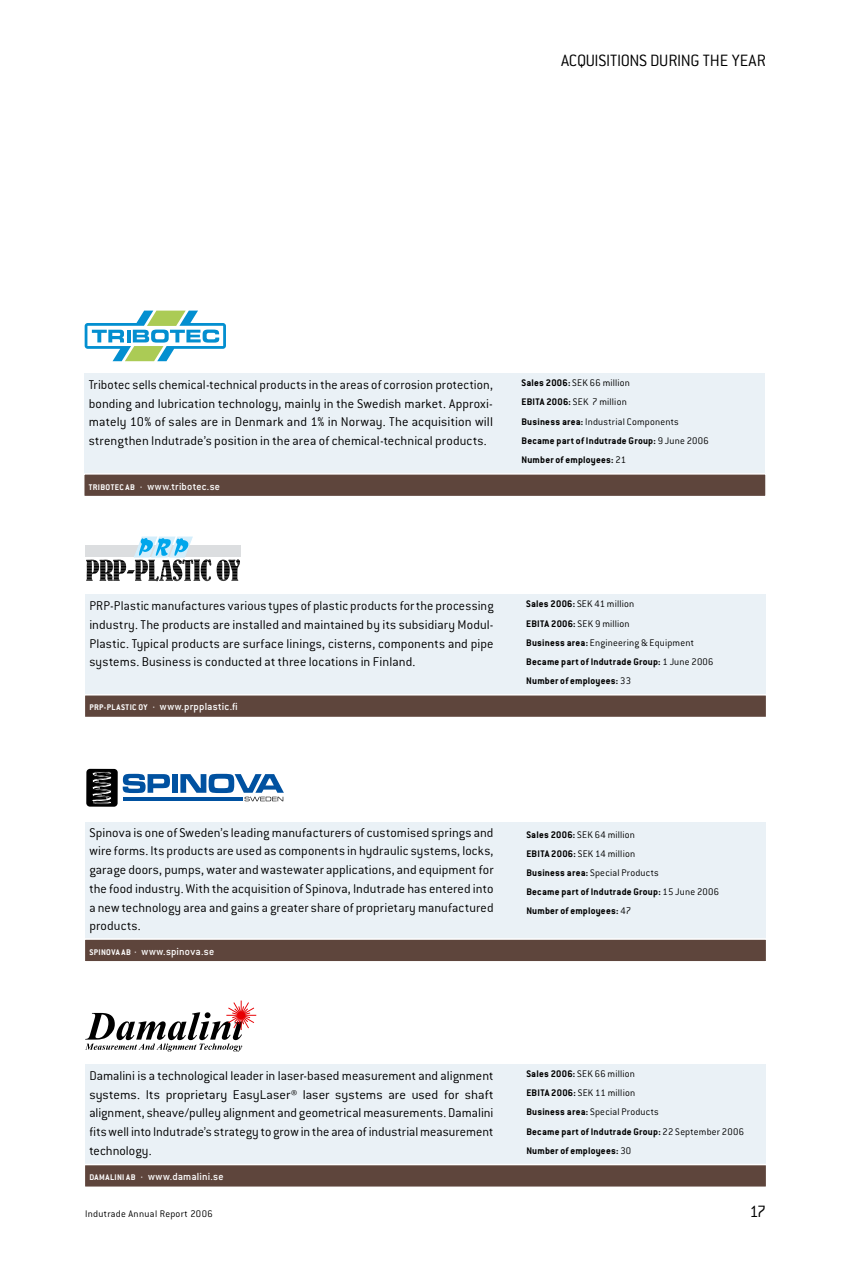
<style>
.page{position:relative;width:851px;height:1263px;background:#fff}
.page>*{position:absolute;margin:0;border:0;box-sizing:border-box;transform-origin:0 0}
.t1{font:300 18px "Conduit ITC";letter-spacing:-.015em;color:#000}
.t2{font:300 13.95px/18.8px "Conduit ITC";letter-spacing:.01em;color:#000;text-align:justify}
.t3{font:500 11.25px "Conduit ITC";letter-spacing:.02em;color:#fff}
.t4{font:700 10.5px/19.2px "Conduit ITC";letter-spacing:.02em;color:#000}
.t5{font:300 10.5px "Conduit ITC";letter-spacing:.025em;color:#000}
.t6{font:700 9px "Conduit ITC";color:#fff}
.s1{font-weight:300}
.s2{font-weight:700;font-size:9px}
</style>
<div class="page">
<div style="left:86px;top:769px;width:32px;height:38px;background:#000;border-radius:4px"></div>
<svg style="left:92px;top:771px;width:20px;height:33px"></svg>
<svg style="left:123px;top:774px;width:47px;height:19px"></svg>
<div style="left:172px;top:774px;width:6px;height:19px;background:#0051a0"></div>
<svg style="left:180px;top:774px;width:104px;height:27px"></svg>
<hr style="left:123px;top:797px;width:119px;height:4px;background:#0051a0">
<div style="left:85px;top:822px;width:680px;height:120px;background:#eaf1f6"></div>
<svg style="left:85px;top:937px;width:681px;height:24px;background:#6f5a52"></svg>
<div style="left:85px;top:545px;width:156px;height:12px;background:#dcdee0"></div>
<svg style="left:86px;top:536px;width:154px;height:45px"></svg>
<div style="left:85px;top:595px;width:680px;height:102px;background:#eaf1f6"></div>
<svg style="left:85px;top:693px;width:681px;height:24px;background:#6f5951"></svg>
<svg style="left:85px;top:1000px;width:171px;height:51px"></svg>
<div style="left:85px;top:1064px;width:680px;height:102px;background:#eaf1f6"></div>
<svg style="left:85px;top:1163px;width:681px;height:24px;background:#6f5951"></svg>
<svg style="left:85px;top:311px;width:141px;height:50px"></svg>
<div style="left:84px;top:374px;width:681px;height:102px;background:#eaf1f6"></div>
<svg style="left:84px;top:473px;width:682px;height:23px;background:#6a534a"></svg>
<p class="t1" style="left:561px;top:51px;width:206px">ACQUISITIONS DURING THE YEAR</p>
<p class="t2" style="left:89px;top:375px;width:405px">Tribotec sells chemical-technical products in the areas of corrosion protection, bonding and lubrication technology, mainly in the Swedish market. Approxi&shy;mately 10% of sales are in Denmark and 1% in Norway. The acquisition will strengthen Indutrade’s position in the area of chemical-technical products.</p>
<p class="t4" style="left:521px;top:373px;width:189px">Sales 2006: <span class="s1">SEK 66 million<br></span>EBITA 2006: <span class="s1">SEK 7 million<br></span>Business area: <span class="s1">Industrial Components<br></span>Became part of Indutrade Group: <span class="s1">9 June 2006<br></span>Number of employees: <span class="s1">21</span></p>
<p class="t6" style="left:89px;top:481px;width:6px">tribotec</p>
<p class="t3" style="left:126px;top:480px;width:96px"><span class="s2">AB ·</span> www.tribotec.se</p>
<p class="t2" style="left:89px;top:596px;width:405px">PRP-Plastic manufactures various types of plastic products for the processing industry. The products are installed and maintained by its subsidiary Modul-Plastic. Typical products are surface linings, cisterns, components and pipe systems. Business is conducted at three locations in Finland.</p>
<p class="t4" style="left:526px;top:594px;width:189px">Sales 2006: <span class="s1">SEK 41 million<br></span>EBITA 2006: <span class="s1">SEK 9 million<br></span>Business area: <span class="s1">Engineering &amp; Equipment<br></span>Became part of Indutrade Group: <span class="s1">1 June 2006<br></span>Number of employees: <span class="s1">33</span></p>
<p class="t3" style="left:89px;top:701px;width:150px"><span class="s2">PRP-PLAStIC OY ·</span> www.prpplastic.fi</p>
<p class="t2" style="left:89px;top:823px;width:405px">Spinova is one of Sweden’s leading manufacturers of customised springs and wire forms. Its products are used as components in hydraulic systems, locks, garage doors, pumps, water and wastewater applications, and equipment for the food industry.With the acquisition of Spinova, Indutrade has entered into a new technology area and gains a greater share of proprietary manufactured products.</p>
<p class="t4" style="left:526px;top:825px;width:194px">Sales 2006: <span class="s1">SEK 64 million<br></span>EBITA 2006: <span class="s1">SEK 14 million<br></span>Business area: <span class="s1">Special Products<br></span>Became part of Indutrade Group: <span class="s1">1 5 June 2006<br></span>Number of employees: <span class="s1">47</span></p>
<p class="t6" style="left:89px;top:947px;width:15px">Spinova</p>
<p class="t3" style="left:121px;top:945px;width:94px"><span class="s2">ab ·</span> www.spinova.se</p>
<p class="t2" style="left:89px;top:1066px;width:405px">Damalini is a technological leader in laser-based measurement and alignment systems. Its proprietary EasyLaser® laser systems are used for shaft alignment, sheave/pulley alignment and geometricalmeasurements. Damalini fitswell into Indutrade’s strategy to growin the area of industrialmeasurement technology.</p>
<p class="t4" style="left:526px;top:1064px;width:219px">Sales 2006: <span class="s1">SEK 66 million<br></span>EBITA 2006: <span class="s1">SEK 11 million<br></span>Business area: <span class="s1">Special Products<br></span>Became part of Indutrade Group: <span class="s1">22 September 2006<br></span>Number of employees: <span class="s1">30</span></p>
<p class="t3" style="left:89px;top:1170px;width:136px"><span class="s2">damalini AB ·</span> www.damalini.se</p>
<p class="t5" style="left:85px;top:1208px;width:129px">Indutrade Annual Report 2006</p>
<p class="t1" style="left:749px;top:1202px;width:18px">17</p>
</div>
